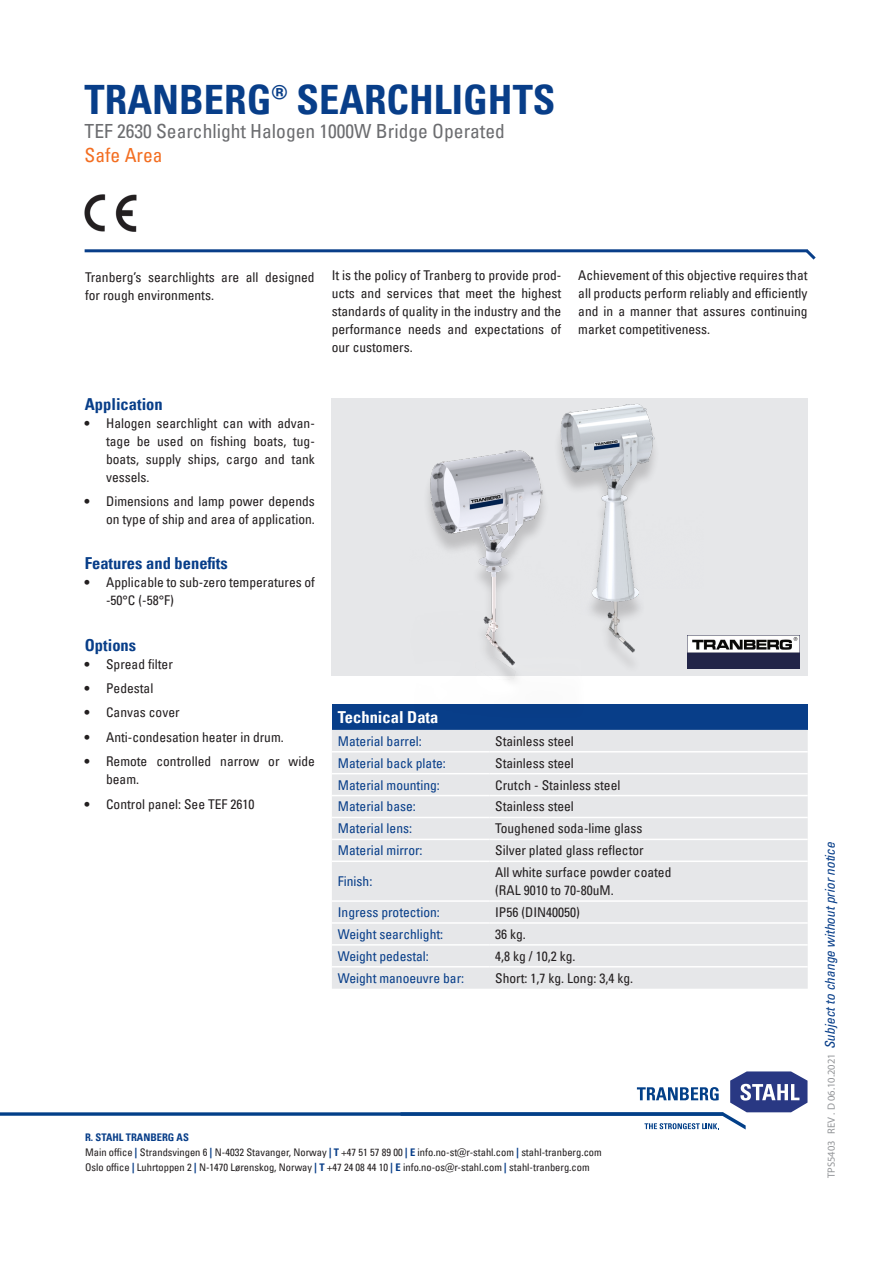
<style>
.page{position:relative;width:893px;height:1263px;background:#fff}
.page>*{position:absolute;margin:0;border:0;box-sizing:border-box;transform-origin:0 0}
.t1{font:700 condensed 40.5px "Univers LT Pro";color:#083e89}
.t2{font:condensed 19.5px "Univers LT Pro";color:#6c6d70}
.t3{font:condensed 19.5px "Univers LT Pro";color:#f36e21}
.Avsnittsoverskrift{font:700 condensed 16.5px "Univers LT Pro";color:#083e89}
.Brødtekst{font:700 condensed 16.5px "Univers LT Pro";color:#fff}
.Brødtekst_Stahl_Tran{font:condensed 13.5px/18px "Univers LT Pro";color:#231f20;text-align:justify}
.Brødtekst-2{font:condensed 13.5px "Univers LT Pro";color:#231f20}
.t4{font:condensed 13.5px "Univers LT Pro";color:#083e89}
.Description{font:italic condensed 13.5px "Univers LT Pro";letter-spacing:-.01em;color:#083e89}
.t5{font:condensed 10.5px/15px "Univers LT Pro";color:#231f20}
.s1{font-weight:700;color:#083e89}
.s2{font-style:inherit}
.s3{font-family:"Myriad Pro";font-style:normal;font-stretch:normal;font-size:10.5px;color:#939598}
</style>
<div class="page">
<hr style="left:85px;top:249px;width:722px;height:3px;background:#083e89">
<svg style="left:802px;top:249px;width:14px;height:11px"></svg>
<svg style="left:636px;top:1071px;width:172px;height:58px"></svg>
<svg style="left:0;top:1112px;width:723px;height:4px;background:#1c5394"></svg>
<div style="left:332px;top:398px;width:476px;height:277px;background:#e6e7e9"></div>
<img style="left:85px;top:194px;width:52px;height:38px">
<div style="left:332px;top:704px;width:476px;height:26px;background:#083e89"></div>
<div style="left:332px;top:730px;width:476px;height:259px;background:#e6e7e9"></div>
<hr style="left:332px;top:751px;width:157px;height:1px;background:#fff">
<hr style="left:489px;top:751px;width:319px;height:1px;background:#fff">
<hr style="left:332px;top:773px;width:157px;height:1px;background:#fff">
<hr style="left:489px;top:773px;width:319px;height:1px;background:#fff">
<hr style="left:332px;top:795px;width:157px;height:1px;background:#fff">
<hr style="left:489px;top:795px;width:319px;height:1px;background:#fff">
<hr style="left:332px;top:817px;width:157px;height:1px;background:#fff">
<hr style="left:489px;top:817px;width:319px;height:1px;background:#fff">
<hr style="left:332px;top:839px;width:157px;height:1px;background:#fff">
<hr style="left:489px;top:839px;width:319px;height:1px;background:#fff">
<hr style="left:332px;top:860px;width:157px;height:2px;background:#fff">
<hr style="left:489px;top:860px;width:319px;height:2px;background:#fff">
<hr style="left:332px;top:900px;width:157px;height:2px;background:#fff">
<hr style="left:489px;top:900px;width:319px;height:2px;background:#fff">
<hr style="left:332px;top:922px;width:157px;height:2px;background:#fff">
<hr style="left:489px;top:922px;width:319px;height:2px;background:#fff">
<hr style="left:332px;top:944px;width:157px;height:2px;background:#fff">
<hr style="left:489px;top:944px;width:319px;height:2px;background:#fff">
<hr style="left:332px;top:966px;width:157px;height:1px;background:#fff">
<hr style="left:489px;top:966px;width:319px;height:1px;background:#fff">
<img style="left:707px;top:635px;width:92px;height:33px">
<div style="left:403px;top:457px;width:185px;height:266px;background:#231f20;opacity:.2"></div>
<img style="left:409px;top:450px;width:172px;height:259px">
<div style="left:553px;top:411px;width:154px;height:263px;background:#231f20;opacity:.2"></div>
<img style="left:522px;top:404px;width:181px;height:269px">
<p class="t1" style="left:85px;top:75px;width:472px">TRANBERG® SEARCHLIGHTS</p>
<p class="t2" style="left:85px;top:119px;width:422px">TEF 2630 Searchlight Halogen 1000W Bridge Operated</p>
<p class="t3" style="left:85px;top:143px;width:79px">Safe Area</p>
<p class="Brødtekst_Stahl_Tran" style="left:85px;top:268px;width:231px">Tranberg’s searchlights are all designed for rough environments.</p>
<p class="Brødtekst_Stahl_Tran" style="left:332px;top:266px;width:231px">It is the policy of Tranberg to provide prod&shy;ucts and services that meet the highest standards of quality in the industry and the performance needs and expectations of our customers.</p>
<p class="Brødtekst_Stahl_Tran" style="left:578px;top:266px;width:231px">Achievement of this objective requires that all products perform reliably and efficiently and in a manner that assures continuing market competitiveness.</p>
<p class="Avsnittsoverskrift" style="left:85px;top:394px;width:79px">Application</p>
<p class="Brødtekst_Stahl_Tran" style="left:106px;top:413px;width:210px;text-indent:-21px">• Halogen searchlight can with advan&shy;tage be used on fishing boats, tug&shy;boats, supply ships, cargo and tank vessels.</p>
<p class="Brødtekst_Stahl_Tran" style="left:85px;top:492px;width:232px;text-align:right">• Dimensions and lamp power depends on type of ship and area of application.</p>
<p class="Avsnittsoverskrift" style="left:85px;top:553px;width:144px">Features and benefits</p>
<p class="Brødtekst_Stahl_Tran" style="left:106px;top:573px;width:210px;text-indent:-21px">• Applicable to sub-zero temperatures of -50°C (-58°F)</p>
<p class="Avsnittsoverskrift" style="left:85px;top:635px;width:53px">Options</p>
<p class="Brødtekst_Stahl_Tran" style="left:85px;top:654px;width:90px">• Spread filter</p>
<p class="Brødtekst_Stahl_Tran" style="left:85px;top:679px;width:70px">• Pedestal</p>
<p class="Brødtekst_Stahl_Tran" style="left:85px;top:703px;width:96px">• Canvas cover</p>
<p class="Brødtekst_Stahl_Tran" style="left:85px;top:728px;width:200px">• Anti-condesation heater in drum.</p>
<p class="Brødtekst_Stahl_Tran" style="left:106px;top:752px;width:210px;text-indent:-21px">• Remote controlled narrow or wide beam.</p>
<p class="Brødtekst_Stahl_Tran" style="left:85px;top:794px;width:171px">• Control panel: See TEF 2610</p>
<p class="Brødtekst" style="left:338px;top:707px;width:102px">Technical Data</p>
<p class="t4" style="left:338px;top:732px;width:85px">Material barrel:</p>
<p class="Brødtekst_Stahl_Tran" style="left:495px;top:731px;width:80px">Stainless steel</p>
<p class="t4" style="left:338px;top:754px;width:109px">Material back plate:</p>
<p class="Brødtekst-2" style="left:495px;top:754px;width:80px">Stainless steel</p>
<p class="t4" style="left:338px;top:776px;width:103px">Material mounting:</p>
<p class="Brødtekst-2" style="left:495px;top:776px;width:127px">Crutch - Stainless steel</p>
<p class="t4" style="left:338px;top:798px;width:79px">Material base:</p>
<p class="Brødtekst-2" style="left:495px;top:798px;width:80px">Stainless steel</p>
<p class="t4" style="left:338px;top:820px;width:76px">Material lens:</p>
<p class="Brødtekst-2" style="left:495px;top:820px;width:149px">Toughened soda-lime glass</p>
<p class="t4" style="left:338px;top:842px;width:86px">Material mirror:</p>
<p class="Brødtekst-2" style="left:495px;top:842px;width:150px">Silver plated glass reflector</p>
<p class="t4" style="left:338px;top:873px;width:36px">Finish:</p>
<p class="Brødtekst-2" style="left:495px;top:864px;width:178px">All white surface powder coated</p>
<p class="Brødtekst-2" style="left:495px;top:882px;width:120px">(RAL 9010 to 70-80uM.</p>
<p class="t4" style="left:338px;top:903px;width:103px">Ingress protection:</p>
<p class="Brødtekst-2" style="left:495px;top:903px;width:86px">IP56 (DIN40050)</p>
<p class="t4" style="left:338px;top:925px;width:107px">Weight searchlight:</p>
<p class="Brødtekst-2" style="left:495px;top:925px;width:32px">36 kg.</p>
<p class="t4" style="left:338px;top:947px;width:93px">Weight pedestal:</p>
<p class="Brødtekst-2" style="left:495px;top:947px;width:82px">4,8 kg / 10,2 kg.</p>
<p class="t4" style="left:338px;top:969px;width:128px">Weight manoeuvre bar:</p>
<p class="Brødtekst-2" style="left:495px;top:969px;width:139px">Short: 1,7 kg. Long: 3,4 kg.</p>
<p class="t5" style="left:85px;top:1130px;width:518px"><span class="s1">R. STAHL TRANBERG AS<br></span><span class="s2">M</span>ain office <span class="s1">|</span> <span class="s2">S</span>trandsvingen 6 <span class="s1">|</span> N-4032 Stavanger, Norway <span class="s1">| T</span> +47 51 57 89 00 <span class="s1">| E</span> info.no-st@r-stahl.com <span class="s1">|</span> stahl-tranberg.com<br><span class="s2">O</span>slo office <span class="s1">|</span> <span class="s2">L</span>uhrtoppen 2 <span class="s1">|</span> N-1470 Lørenskog, Norway <span class="s1">| T</span> +47 24 08 44 10 <span class="s1">| E</span> info.no-os@r-stahl.com <span class="s1">|</span> stahl-tranberg.com</p>
<p class="Description" style="left:821px;top:1178px;width:337px;rotate:-90deg"><span class="s3">TPS5403 REV . D 06.10.2021</span> Subject to change without prior notice</p>
</div>
